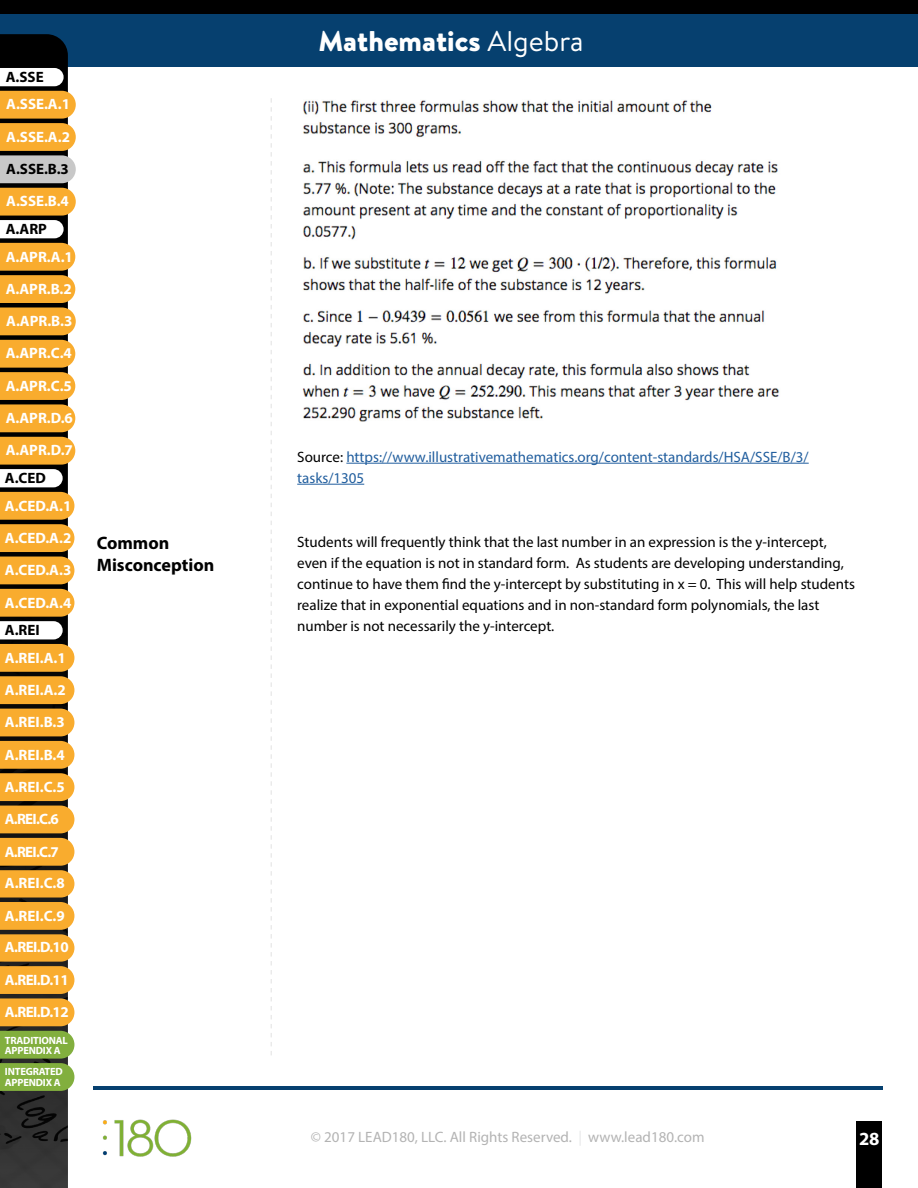
<style>
.page{position:relative;width:918px;height:1188px;background:#fff}
.page>*{position:absolute;margin:0;border:0;box-sizing:border-box;transform-origin:0 0}
.t1{font:900 28.5px "Brandon Text";color:#fff}
.t2{font:700 18.6px "Myriad Pro";color:#fff}
.t3{font:700 18px/21.6px "Myriad Pro";color:#000}
.t4{font:15px/21px "Myriad Pro";color:#000}
.t5{font:700 15px/32.2px "Myriad Pro";color:#fff}
.t6{font:15px/21px "Myriad Pro";color:#215e9e}
.t7{font:15px "Myriad Pro";color:#b3b3b3}
.t8{font:700 15px "Myriad Pro";color:#000}
.t9{font:700 15px/32.2px "Myriad Pro";letter-spacing:-.04em;color:#fff}
.t10{font:700 10.5px/10.5px "Myriad Pro";letter-spacing:-.02em;color:#fff}
.s1{font-weight:400}
.s2{color:#000}
.s3{color:#e6e7e8}
</style>
<div class="page">
<div style="left:0;top:13px;width:918px;height:54px;background:#06406f"></div>
<svg style="left:0;top:34px;width:68px;height:34px;background:#000305"></svg>
<img style="left:0;top:1091px;width:68px;height:97px">
<div style="left:0;top:0;width:918px;height:13px;background:#000"></div>
<svg style="left:271px;top:98px;width:1px;height:957px"></svg>
<hr style="left:346px;top:463px;width:463px;height:1px;background:#215e9e">
<hr style="left:297px;top:484px;width:67px;height:1px;background:#215e9e">
<img style="left:302px;top:100px;width:478px;height:321px">
<div style="left:857px;top:1121px;width:25px;height:67px;background:#000"></div>
<hr style="left:94px;top:1086px;width:789px;height:4px;background:#06406f">
<img style="left:102px;top:1119px;width:90px;height:38px">
<svg style="left:0;top:68px;width:76px;height:1023px;background:#cf9b3c"></svg>
<p class="t8" style="left:6px;top:67px;width:39px">A.SSE</p>
<p class="t5" style="left:6px;top:88px;width:65px">A.SSE.A.1<br>A.SSE.A.2</p>
<p class="t8" style="left:6px;top:159px;width:64px">A.SSE.B.3</p>
<p class="t5" style="left:6px;top:185px;width:64px">A.SSE.B.4</p>
<p class="t8" style="left:6px;top:219px;width:43px">A.ARP</p>
<p class="t5" style="left:6px;top:240px;width:69px;text-align:justify">A.APR.A.1<br>A.APR.B.2<br>A.APR.B.3<br>A.APR.C.4<br>A.APR.C.5</p>
<p class="t5" style="left:6px;top:401px;width:69px">A.APR.D.6</p>
<p class="t5" style="left:6px;top:434px;width:69px">A.APR.D.7</p>
<p class="t8" style="left:5px;top:468px;width:43px">A.CED</p>
<p class="t5" style="left:5px;top:489px;width:68px;text-align:justify">A.CED.A.1<br>A.CED.A.2<br>A.CED.A.3<br>A.CED.A.4</p>
<p class="t8" style="left:5px;top:620px;width:36px">A.REI</p>
<p class="t5" style="left:5px;top:641px;width:62px">A.REI.A.1<br>A.REI.A.2<br>A.REI.B.3<br>A.REI.B.4<br>A.REI.C.5<br>A.REI.C.6<br>A.REI.C.7</p>
<p class="t5" style="left:5px;top:867px;width:61px">A.REI.C.8<br>A.REI.C.9</p>
<p class="t9" style="left:5px;top:931px;width:65px">A.REI.D.10<br>A.REI.D.11</p>
<p class="t5" style="left:5px;top:995px;width:65px">A.REI.D.12</p>
<p class="t10" style="left:5px;top:1035px;width:64px">TRADITIONAL<br>APPENDIX A</p>
<p class="t10" style="left:5px;top:1066px;width:59px">INTEGRATED<br>APPENDIX A</p>
<h1 class="t1" style="left:319px;top:21px;width:267px">Mathematics <span class="s1">Algebra</span></h1>
<p class="t6" style="left:297px;top:446px;width:513px"><span class="s2">Source:</span> https://www.illustrativemathematics.org/content-standards/HSA/SSE/B/3/ tasks/1305</p>
<p class="t3" style="left:97px;top:531px;width:119px">Common<br>Misconception</p>
<p class="t4" style="left:297px;top:531px;width:559px">Students will frequently think that the last number in an expression is the y-intercept, even if the equation is not in standard form. As students are developing understanding, continue to have them find the y-intercept by substituting in x = 0. This will help students realize that in exponential equations and in non-standard form polynomials, the last number is not necessarily the y-intercept.</p>
<p class="t7" style="left:311px;top:1128px;width:395px">© 2017 LEAD180, LLC. All Rights Reserved. <span class="s3">|</span> www.lead180.com</p>
<p class="t2" style="left:859px;top:1126px;width:22px">28</p>
</div>
